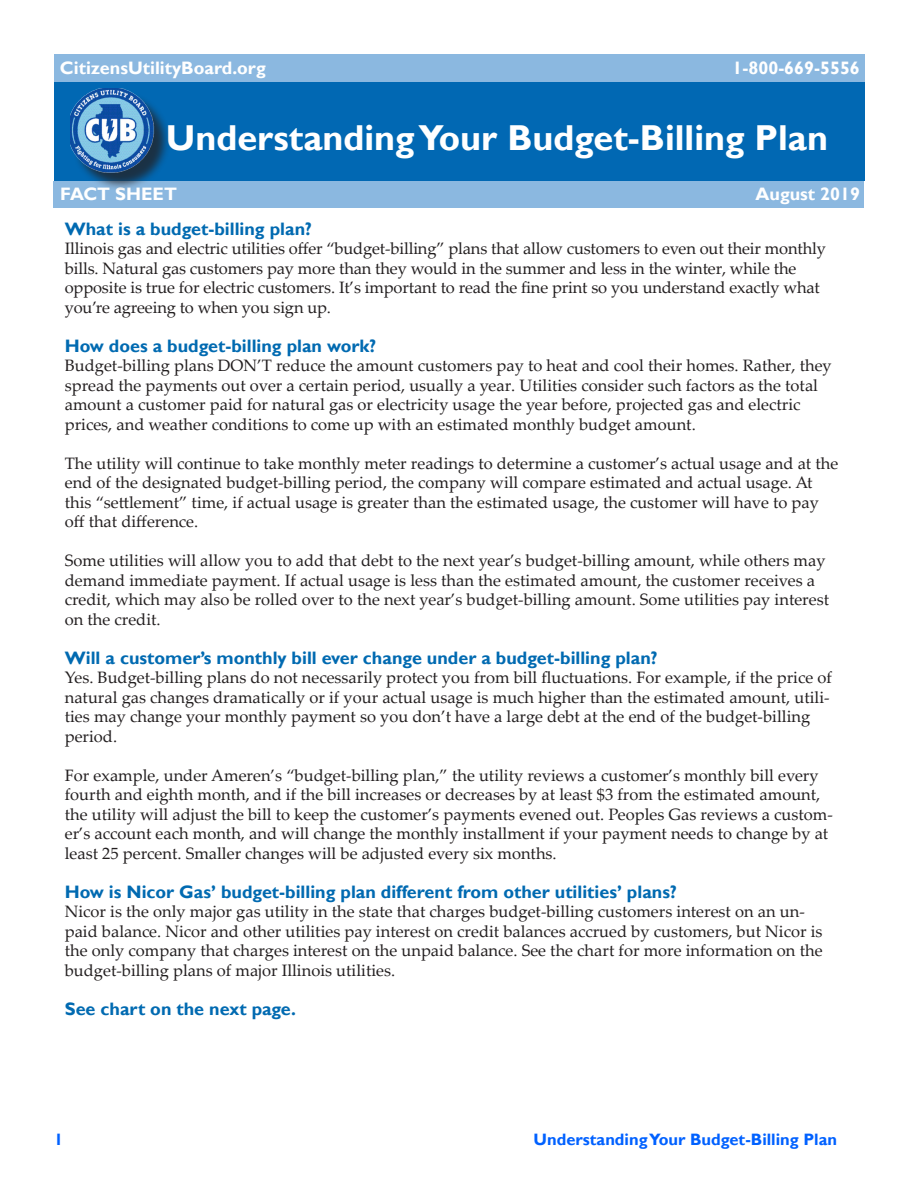
<style>
.page{position:relative;width:918px;height:1188px;background:#fff}
.page>*{position:absolute;margin:0;border:0;box-sizing:border-box;transform-origin:0 0}
.Headline{font:700 36px "Gill Sans";color:#fff}
.Body_text{font:700 18px "Gill Sans";color:#016ab1}
.t1{font:700 18px "Gill Sans";color:#fff}
.Body_text-2{font:16.5px/19.5px "Palatino Linotype";color:#231f20}
.Headline-2{font:700 16.5px "Gill Sans";color:#0061ff}
</style>
<div class="page">
<div style="left:54px;top:81px;width:810px;height:100px;background:#0168b3"></div>
<div style="left:54px;top:181px;width:810px;height:27px;background:#8bb8e0"></div>
<div style="left:54px;top:54px;width:810px;height:27px;background:#8bb8e0"></div>
<div style="left:73px;top:91px;width:98px;height:100px;background:#231f20;opacity:.75"></div>
<img style="left:71px;top:89px;width:85px;height:88px">
<p class="t1" style="left:60px;top:57px;width:207px">CitizensUtilityBoard.org</p>
<p class="t1" style="left:733px;top:57px;width:129px">1-800-669-5556</p>
<p class="Headline" style="left:166px;top:116px;width:664px">Understanding Your Budget-Billing Plan</p>
<p class="t1" style="left:60px;top:183px;width:118px">FACT SHEET</p>
<p class="t1" style="left:755px;top:183px;width:106px">August 2019</p>
<p class="Body_text" style="left:65px;top:218px;width:249px">What is a budget-billing plan?</p>
<p class="Body_text-2" style="left:65px;top:238px;width:763px">Illinois gas and electric utilities offer “budget-billing” plans that allow customers to even out their monthly bills. Natural gas customers pay more than they would in the summer and less in the winter, while the opposite is true for electric customers. It’s important to read the fine print so you understand exactly what you’re agreeing to when you sign up.</p>
<p class="Body_text" style="left:65px;top:335px;width:313px">How does a budget-billing plan work?</p>
<p class="Body_text-2" style="left:65px;top:355px;width:768px">Budget-billing plans DON’T reduce the amount customers pay to heat and cool their homes. Rather, they spread the payments out over a certain period, usually a year. Utilities consider such factors as the total amount a customer paid for natural gas or electricity usage the year before, projected gas and electric prices, and weather conditions to come up with an estimated monthly budget amount.</p>
<p class="Body_text-2" style="left:65px;top:453px;width:775px">The utility will continue to take monthly meter readings to determine a customer’s actual usage and at the end of the designated budget-billing period, the company will compare estimated and actual usage. At this “settlement” time, if actual usage is greater than the estimated usage, the customer will have to pay off that difference.</p>
<p class="Body_text-2" style="left:65px;top:550px;width:766px">Some utilities will allow you to add that debt to the next year’s budget-billing amount, while others may demand immediate payment. If actual usage is less than the estimated amount, the customer receives a credit, which may also be rolled over to the next year’s budget-billing amount. Some utilities pay interest on the credit.</p>
<p class="Body_text" style="left:65px;top:647px;width:594px">Will a customer’s monthly bill ever change under a budget-billing plan?</p>
<p class="Body_text-2" style="left:65px;top:667px;width:769px">Yes. Budget-billing plans do not necessarily protect you from bill fluctuations. For example, if the price of natural gas changes dramatically or if your actual usage is much higher than the estimated amount, utili&shy;ties may change your monthly payment so you don’t have a large debt at the end of the budget-billing period.</p>
<p class="Body_text-2" style="left:65px;top:765px;width:770px">For example, under Ameren’s “budget-billing plan,” the utility reviews a customer’s monthly bill every fourth and eighth month, and if the bill increases or decreases by at least $3 from the estimated amount, the utility will adjust the bill to keep the customer’s payments evened out. Peoples Gas reviews a custom&shy;er’s account each month, and will change the monthly installment if your payment needs to change by at least 25 percent. Smaller changes will be adjusted every six months.</p>
<p class="Body_text" style="left:65px;top:881px;width:614px">How is Nicor Gas’ budget-billing plan different from other utilities’ plans?</p>
<p class="Body_text-2" style="left:65px;top:901px;width:759px">Nicor is the only major gas utility in the state that charges budget-billing customers interest on an un&shy;paid balance. Nicor and other utilities pay interest on credit balances accrued by customers, but Nicor is the only company that charges interest on the unpaid balance. See the chart for more information on the budget-billing plans of major Illinois utilities.</p>
<p class="Body_text" style="left:65px;top:998px;width:233px">See chart on the next page.</p>
<p class="Headline-2" style="left:54px;top:1130px;width:11px">1</p>
<p class="Headline-2" style="left:534px;top:1130px;width:305px">Understanding Your Budget-Billing Plan</p>
</div>
